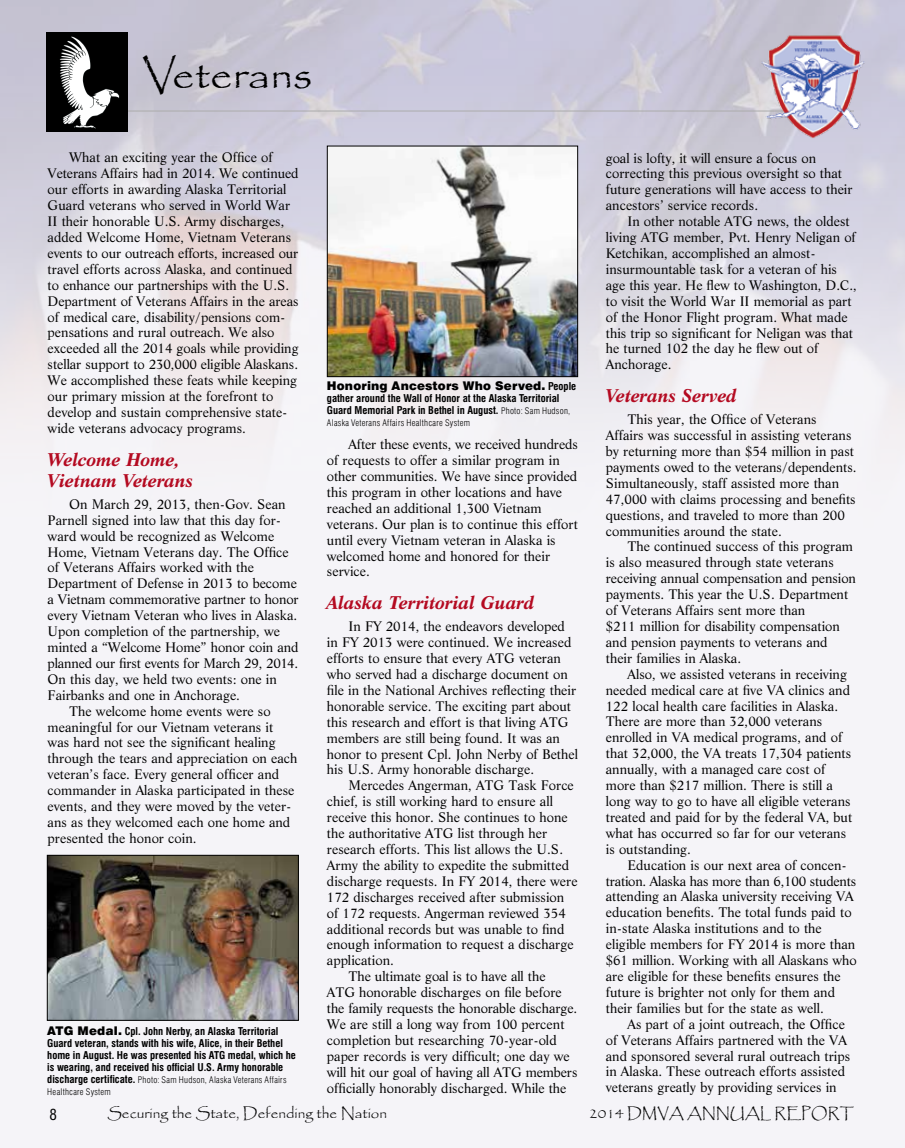
<style>
.page{position:relative;width:905px;height:1148px;background:#fff}
.page>*{position:absolute;margin:0;border:0;box-sizing:border-box;transform-origin:0 0}
.t1{font:42px "Papyrus";color:#000;scale:1.05 1}
.t2{font:italic 700 18px/21px "Life BT";letter-spacing:-.01em;color:#b40a21}
.t3{font:15px "Papyrus";color:#000}
.t4{font:condensed 15px "Swiss 721 BT";color:#000}
.t5{font:13.5px/15.9px "Life BT";color:#000}
.t6{font:900 12px "Swiss 721 BT";letter-spacing:.015em;color:#000}
.t7{font:700 condensed 10.5px/12px "Swiss 721 BT";color:#000}
.t8{font:300 condensed 9px/12px "Swiss 721 BT";letter-spacing:.03em;color:#000}
.s1{font-weight:900;font-stretch:normal;font-size:12px}
.s2{font-weight:700;font-size:10.5px}
.s3{font-weight:700;font-stretch:condensed;font-size:10.5px}
.s4{font-weight:300;font-size:9px}
</style>
<div class="page">
<div style="left:0;top:0;width:904px;height:1148px;background:#f5f4f8"></div>
<img style="left:0;top:0;width:904px;height:407px">
<hr style="left:124px;top:111px;width:730px;height:1px;background:#acacac">
<div style="left:46px;top:33px;width:81px;height:99px;background:#000"></div>
<svg style="left:59px;top:36px;width:60px;height:93px"></svg>
<img style="left:758px;top:33px;width:111px;height:108px">
<img style="left:329px;top:148px;width:247px;height:227px">
<div style="left:327px;top:146px;width:251px;height:231px;border:1px solid #000"></div>
<img style="left:49px;top:857px;width:248px;height:161px">
<div style="left:47px;top:855px;width:252px;height:165px;border:1px solid #000"></div>
<h1 class="t1" style="left:142px;top:49px;width:163px">Veterans</h1>
<p class="t5" style="left:48px;top:149px;width:252px;text-indent:22px">What an exciting year the Office of Veterans Affairs had in 2014. We continued our efforts in awarding Alaska Territorial Guard veterans who served in World War II their honorable U.S. Army discharges, added Welcome Home, Vietnam Veterans events to our outreach efforts, increased our travel efforts across Alaska, and continued to enhance our partnerships with the U.S.<br>Department of Veterans Affairs in the areas of medical care, disability/pensions com&shy;pensations and rural outreach. We also exceeded all the 2014 goals while providing stellar support to 230,000 eligible Alaskans.<br>We accomplished these feats while keeping our primary mission at the forefront to develop and sustain comprehensive state&shy;wide veterans advocacy programs.</p>
<h2 class="t2" style="left:48px;top:448px;width:147px">Welcome Home,<br>Vietnam Veterans</h2>
<p class="t5" style="left:69px;top:495px;width:218px">On March 29, 2013, then-Gov. Sean</p>
<p class="t5" style="left:48px;top:511px;width:235px">Parnell signed into law that this day for-</p>
<p class="t5" style="left:48px;top:527px;width:228px">ward would be recognized as Welcome</p>
<p class="t5" style="left:48px;top:543px;width:242px">Home, Vietnam Veterans day. The Office</p>
<p class="t5" style="left:48px;top:559px;width:208px">of Veterans Affairs worked with the</p>
<p class="t5" style="left:48px;top:575px;width:251px">Department of Defense in 2013 to become</p>
<p class="t5" style="left:48px;top:591px;width:252px">a Vietnam commemorative partner to honor</p>
<p class="t5" style="left:48px;top:607px;width:251px">every Vietnam Veteran who lives in Alaska.</p>
<p class="t5" style="left:48px;top:623px;width:234px">Upon completion of the partnership, we</p>
<p class="t5" style="left:48px;top:638px;width:252px">minted a “Welcome Home” honor coin and</p>
<p class="t5" style="left:48px;top:654px;width:252px">planned our first events for March 29, 2014.</p>
<p class="t5" style="left:48px;top:670px;width:231px">On this day, we held two events: one in</p>
<p class="t5" style="left:48px;top:686px;width:194px">Fairbanks and one in Anchorage.</p>
<p class="t5" style="left:69px;top:702px;width:203px">The welcome home events were so</p>
<p class="t5" style="left:48px;top:718px;width:227px">meaningful for our Vietnam veterans it</p>
<p class="t5" style="left:48px;top:734px;width:230px">was hard not see the significant healing</p>
<p class="t5" style="left:48px;top:750px;width:251px">through the tears and appreciation on each</p>
<p class="t5" style="left:48px;top:766px;width:233px">veteran’s face. Every general officer and</p>
<p class="t5" style="left:48px;top:782px;width:248px">commander in Alaska participated in these</p>
<p class="t5" style="left:48px;top:798px;width:245px">events, and they were moved by the veter-</p>
<p class="t5" style="left:48px;top:813px;width:244px">ans as they welcomed each one home and</p>
<p class="t5" style="left:48px;top:829px;width:150px">presented the honor coin.</p>
<p class="t7" style="left:47px;top:1025px;width:250px"><span class="s1">ATG Medal.</span> Cpl. John Nerby, an Alaska Territorial Guard veteran, stands with his wife, Alice, in their Bethel home in August. He was presented his ATG medal, which he is wearing, and received his official U.S. Army honorable</p>
<p class="t8" style="left:47px;top:1073px;width:241px"><span class="s2">discharge certificate.</span> Photo: Sam Hudson, Alaska Veterans Affairs<br>Healthcare System</p>
<p class="t6" style="left:327px;top:378px;width:251px">Honoring Ancestors Who Served. <span class="s3">People</span></p>
<p class="t7" style="left:327px;top:392px;width:245px">gather around the Wall of Honor at the Alaska Territorial<br>Guard Memorial Park in Bethel in August. <span class="s4">Photo: Sam Hudson,</span></p>
<p class="t8" style="left:327px;top:416px;width:145px">Alaska Veterans Affairs Healthcare System</p>
<p class="t5" style="left:327px;top:436px;width:252px;text-indent:22px">After these events, we received hundreds of requests to offer a similar program in other communities. We have since provided this program in other locations and have reached an additional 1,300 Vietnam veterans. Our plan is to continue this effort until every Vietnam veteran in Alaska is welcomed home and honored for their service.</p>
<h2 class="t2" style="left:327px;top:591px;width:209px">Alaska Territorial Guard</h2>
<p class="t5" style="left:327px;top:618px;width:253px;text-indent:22px">In FY 2014, the endeavors developed in FY 2013 were continued. We increased efforts to ensure that every ATG veteran who served had a discharge document on file in the National Archives reflecting their honorable service. The exciting part about this research and effort is that living ATG members are still being found. It was an honor to present Cpl. John Nerby of Bethel his U.S. Army honorable discharge.</p>
<p class="t5" style="left:348px;top:777px;width:227px">Mercedes Angerman, ATG Task Force</p>
<p class="t5" style="left:327px;top:793px;width:228px">chief, is still working hard to ensure all</p>
<p class="t5" style="left:327px;top:809px;width:242px">receive this honor. She continues to hone</p>
<p class="t5" style="left:327px;top:824px;width:222px">the authoritative ATG list through her</p>
<p class="t5" style="left:327px;top:840px;width:238px">research efforts. This list allows the U.S.</p>
<p class="t5" style="left:327px;top:856px;width:244px">Army the ability to expedite the submitted</p>
<p class="t5" style="left:327px;top:872px;width:252px">discharge requests. In FY 2014, there were</p>
<p class="t5" style="left:327px;top:888px;width:239px">172 discharges received after submission</p>
<p class="t5" style="left:327px;top:904px;width:240px">of 172 requests. Angerman reviewed 354</p>
<p class="t5" style="left:327px;top:920px;width:239px">additional records but was unable to find</p>
<p class="t5" style="left:327px;top:936px;width:248px">enough information to request a discharge</p>
<p class="t5" style="left:327px;top:952px;width:68px">application.</p>
<p class="t5" style="left:348px;top:968px;width:198px">The ultimate goal is to have all the</p>
<p class="t5" style="left:327px;top:984px;width:236px">ATG honorable discharges on file before</p>
<p class="t5" style="left:327px;top:999px;width:252px">the family requests the honorable discharge.</p>
<p class="t5" style="left:327px;top:1015px;width:239px">We are still a long way from 100 percent</p>
<p class="t5" style="left:327px;top:1031px;width:231px">completion but researching 70-year-old</p>
<p class="t5" style="left:327px;top:1047px;width:244px">paper records is very difficult; one day we</p>
<p class="t5" style="left:327px;top:1063px;width:252px">will hit our goal of having all ATG members</p>
<p class="t5" style="left:327px;top:1079px;width:241px">officially honorably discharged. While the</p>
<p class="t5" style="left:605px;top:149px;width:248px">goal is lofty, it will ensure a focus on correcting this previous oversight so that future generations will have access to their ancestors’ service records.</p>
<p class="t5" style="left:605px;top:213px;width:252px;text-indent:22px">In other notable ATG news, the oldest living ATG member, Pvt. Henry Neligan of Ketchikan, accomplished an almost&shy;insurmountable task for a veteran of his age this year. He flew to Washington, D.C., to visit the World War II memorial as part of the Honor Flight program. What made this trip so significant for Neligan was that he turned 102 the day he flew out of Anchorage.</p>
<h2 class="t2" style="left:605px;top:384px;width:133px">Veterans Served</h2>
<p class="t5" style="left:605px;top:411px;width:252px;text-indent:22px">This year, the Office of Veterans Affairs was successful in assisting veterans by returning more than $54 million in past payments owed to the veterans/dependents.<br>Simultaneously, staff assisted more than 47,000 with claims processing and benefits questions, and traveled to more than 200 communities around the state.</p>
<p class="t5" style="left:605px;top:538px;width:252px;text-indent:22px">The continued success of this program is also measured through state veterans receiving annual compensation and pension payments. This year the U.S. Department of Veterans Affairs sent more than<br>$211 million for disability compensation and pension payments to veterans and their families in Alaska.</p>
<p class="t5" style="left:605px;top:665px;width:248px;text-indent:22px">Also, we assisted veterans in receiving needed medical care at five VA clinics and 122 local health care facilities in Alaska.<br>There are more than 32,000 veterans enrolled in VA medical programs, and of that 32,000, the VA treats 17,304 patients annually, with a managed care cost of more than $217 million. There is still a long way to go to have all eligible veterans treated and paid for by the federal VA, but what has occurred so far for our veterans is outstanding.</p>
<p class="t5" style="left:605px;top:856px;width:252px;text-indent:22px">Education is our next area of concen&shy;tration. Alaska has more than 6,100 students attending an Alaska university receiving VA education benefits. The total funds paid to in-state Alaska institutions and to the eligible members for FY 2014 is more than $61 million. Working with all Alaskans who are eligible for these benefits ensures the future is brighter not only for them and their families but for the state as well.</p>
<p class="t5" style="left:605px;top:1015px;width:246px;text-indent:22px">As part of a joint outreach, the Office of Veterans Affairs partnered with the VA and sponsored several rural outreach trips in Alaska. These outreach efforts assisted veterans greatly by providing services in</p>
<p class="t4" style="left:50px;top:1105px;width:9px">8</p>
<p class="t3" style="left:107px;top:1104px;width:281px">Securing the State, Defending the Nation</p>
<p class="t3" style="left:589px;top:1104px;width:266px">2014 DMVA ANNUAL REPORT</p>
</div>
